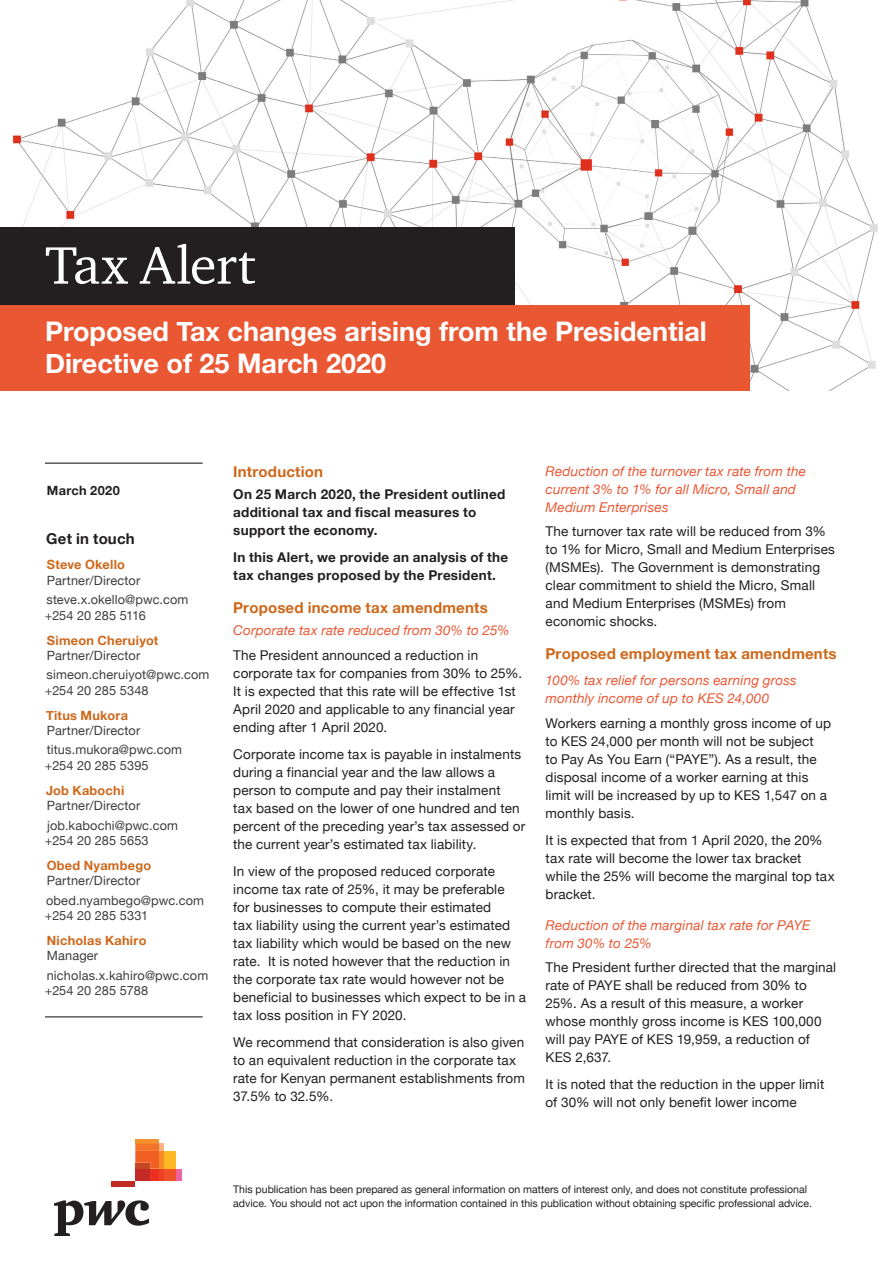
<style>
.page{position:relative;width:893px;height:1263px;background:#fff}
.page>*{position:absolute;margin:0;border:0;box-sizing:border-box;transform-origin:0 0}
.t1{font:54px "ITC Charter Com";letter-spacing:.005em;color:#fff}
.t2{font:700 27px/32.4px "Helvetica Neue";color:#fff}
.t3{font:700 15px "Helvetica Neue";letter-spacing:.015em;color:#cd681b}
.t4{font:700 15px "Helvetica Neue";letter-spacing:.01em;color:#231f20}
.t5{font:13.5px/18px "Helvetica Neue";letter-spacing:.01em;color:#231f20}
.t6{font:italic 13.5px/18px "Helvetica Neue";letter-spacing:.01em;color:#ea5733}
.t7{font:700 13.5px/18px "Helvetica Neue";letter-spacing:.02em;color:#231f20}
.t8{font:12.75px/15.3px "Helvetica Neue";letter-spacing:.015em;color:#3e3e3f}
.t9{font:700 12.75px/15.3px "Helvetica Neue";letter-spacing:.02em;color:#cd681b}
.t10{font:700 12.75px "Helvetica Neue";letter-spacing:.02em;color:#231f20}
.t11{font:10.5px/13.5px "Helvetica Neue";color:#231f20}
.s1{font-weight:700;color:#cd681b}
.s2{font-weight:400;color:#3e3e3f}
</style>
<div class="page">
<svg style="left:54px;top:1200px;width:95px;height:36px"></svg>
<div style="left:176px;top:1169px;width:6px;height:11px;background:#f0639e"></div>
<div style="left:159px;top:1143px;width:5px;height:8px;background:#f9b281"></div>
<hr style="left:135px;top:1139px;width:24px;height:4px;background:#f7932e">
<div style="left:164px;top:1151px;width:12px;height:18px;background:#fcb825"></div>
<div style="left:164px;top:1169px;width:12px;height:11px;background:#f05128"></div>
<div style="left:159px;top:1151px;width:5px;height:18px;background:#f68c24"></div>
<div style="left:159px;top:1169px;width:5px;height:11px;background:#ef4225"></div>
<svg style="left:135px;top:1143px;width:24px;height:26px"></svg>
<div style="left:150px;top:1169px;width:9px;height:11px;background:#ee3022"></div>
<div style="left:135px;top:1163px;width:15px;height:6px;background:#c54826"></div>
<div style="left:135px;top:1169px;width:15px;height:11px;background:#c32a25"></div>
<div style="left:112px;top:1180px;width:23px;height:6px;background:#c32a25"></div>
<img style="left:12px;top:0;width:866px;height:391px">
<hr style="left:45px;top:463px;width:158px;height:1px;background:#231f20">
<hr style="left:45px;top:1016px;width:158px;height:1px;background:#231f20">
<div style="left:0;top:227px;width:514px;height:78px;background:#231f20"></div>
<div style="left:0;top:305px;width:749px;height:86px;background:#ea5733"></div>
<p class="t1" style="left:45px;top:232px;width:212px">Tax Alert</p>
<p class="t2" style="left:45px;top:316px;width:663px">Proposed Tax changes arising from the Presidential<br>Directive of 25 March 2020</p>
<p class="t10" style="left:47px;top:480px;width:74px">March 2020</p>
<p class="t4" style="left:46px;top:527px;width:90px">Get in touch</p>
<p class="t8" style="left:47px;top:558px;width:95px"><span class="s1">Steve Okello<br></span>Partner/Director</p>
<p class="t8" style="left:45px;top:593px;width:145px">steve.x.okello@pwc.com +254 20 285 5116</p>
<p class="t8" style="left:47px;top:633px;width:113px"><span class="s1">Simeon Cheruiyot<br></span>Partner/Director</p>
<p class="t8" style="left:45px;top:668px;width:166px">simeon.cheruiyot@pwc.com +254 20 285 5348</p>
<p class="t8" style="left:46px;top:708px;width:96px"><span class="s1">Titus Mukora<br></span>Partner/Director</p>
<p class="t8" style="left:45px;top:743px;width:139px">titus.mukora@pwc.com +254 20 285 5395</p>
<p class="t8" style="left:46px;top:783px;width:96px"><span class="s1">Job Kabochi<br></span>Partner/Director</p>
<p class="t8" style="left:45px;top:818px;width:135px">job.kabochi@pwc.com +254 20 285 5653</p>
<p class="t8" style="left:47px;top:858px;width:106px"><span class="s1">Obed Nyambego<br></span>Partner/Director</p>
<p class="t8" style="left:45px;top:893px;width:161px">obed.nyambego@pwc.com +254 20 285 5331</p>
<p class="t9" style="left:47px;top:933px;width:101px">Nicholas Kahiro<br><span class="s2">Manager</span></p>
<p class="t8" style="left:45px;top:968px;width:165px">nicholas.x.kahiro@pwc.com +254 20 285 5788</p>
<p class="t3" style="left:233px;top:460px;width:91px">Introduction</p>
<p class="t7" style="left:233px;top:486px;width:274px">On 25 March 2020, the President outlined additional tax and fiscal measures to support the economy.</p>
<p class="t7" style="left:233px;top:549px;width:276px">In this Alert, we provide an analysis of the tax changes proposed by the President.</p>
<p class="t3" style="left:233px;top:596px;width:256px">Proposed income tax amendments</p>
<p class="t6" style="left:233px;top:622px;width:278px">Corporate tax rate reduced from 30% to 25%</p>
<p class="t5" style="left:233px;top:647px;width:291px">The President announced a reduction in corporate tax for companies from 30% to 25%.<br>It is expected that this rate will be effective 1st April 2020 and applicable to any financial year ending after 1 April 2020.</p>
<p class="t5" style="left:233px;top:746px;width:294px">Corporate income tax is payable in instalments during a financial year and the law allows a person to compute and pay their instalment<br>tax based on the lower of one hundred and ten percent of the preceding year’s tax assessed or the current year’s estimated tax liability.</p>
<p class="t5" style="left:233px;top:863px;width:294px">In view of the proposed reduced corporate income tax rate of 25%, it may be preferable<br>for businesses to compute their estimated<br>tax liability using the current year’s estimated tax liability which would be based on the new rate. It is noted however that the reduction in the corporate tax rate would however not be beneficial to businesses which expect to be in a tax loss position in FY 2020.</p>
<p class="t5" style="left:233px;top:1034px;width:293px">We recommend that consideration is also given to an equivalent reduction in the corporate tax rate for Kenyan permanent establishments from 37.5% to 32.5%.</p>
<p class="t6" style="left:546px;top:462px;width:262px">Reduction of the turnover tax rate from the current 3% to 1% for all Micro, Small and<br>Medium Enterprises</p>
<p class="t5" style="left:546px;top:523px;width:291px">The turnover tax rate will be reduced from 3% to 1% for Micro, Small and Medium Enterprises (MSMEs). The Government is demonstrating clear commitment to shield the Micro, Small and Medium Enterprises (MSMEs) from economic shocks.</p>
<p class="t3" style="left:546px;top:641px;width:293px">Proposed employment tax amendments</p>
<p class="t6" style="left:546px;top:672px;width:253px">100% tax relief for persons earning gross monthly income of up to KES 24,000</p>
<p class="t5" style="left:546px;top:714px;width:287px">Workers earning a monthly gross income of up to KES 24,000 per month will not be subject<br>to Pay As You Earn (“PAYE”). As a result, the disposal income of a worker earning at this limit will be increased by up to KES 1,547 on a monthly basis.</p>
<p class="t5" style="left:546px;top:831px;width:291px">It is expected that from 1 April 2020, the 20% tax rate will become the lower tax bracket while the 25% will become the marginal top tax bracket.</p>
<p class="t6" style="left:546px;top:917px;width:266px">Reduction of the marginal tax rate for PAYE from 30% to 25%</p>
<p class="t5" style="left:546px;top:959px;width:292px">The President further directed that the marginal rate of PAYE shall be reduced from 30% to 25%. As a result of this measure, a worker whose monthly gross income is KES 100,000 will pay PAYE of KES 19,959, a reduction of KES 2,637.</p>
<p class="t5" style="left:546px;top:1076px;width:280px">It is noted that the reduction in the upper limit of 30% will not only benefit lower income</p>
<p class="t11" style="left:233px;top:1183px;width:580px">This publication has been prepared as general information on matters of interest only, and does not constitute professional advice. You should not act upon the information contained in this publication without obtaining specific professional advice.</p>
</div>
